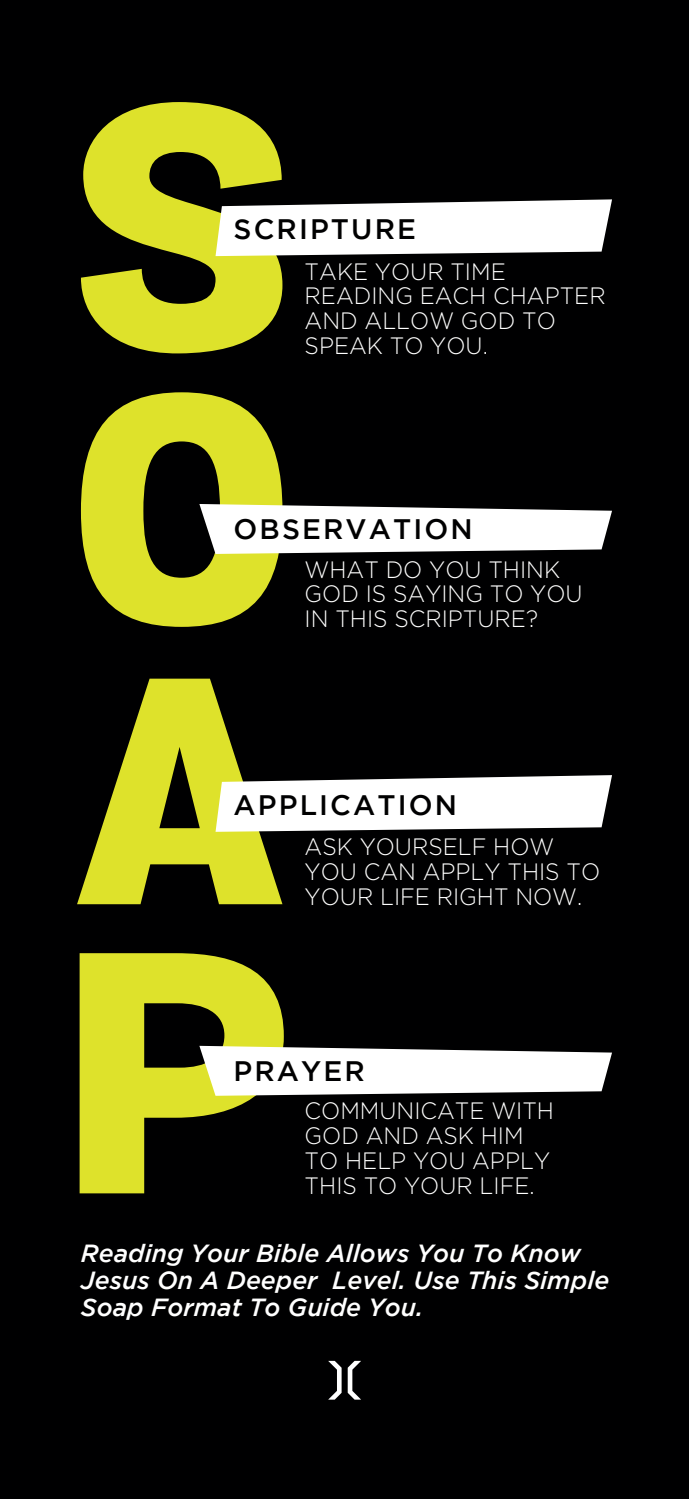
<style>
.page{position:relative;width:689px;height:1499px;background:#fff}
.page>*{position:absolute;margin:0;border:0;box-sizing:border-box;transform-origin:0 0}
.t1{font:500 28.12px "Gotham";letter-spacing:.075em;color:#000001}
.t2{font:italic 500 24.75px/27px "Gotham";color:#fff}
.t3{font:300 23.62px/24.8px "Gotham";color:#fff;scale:.95 1}
</style>
<div class="page">
<div style="left:0;top:0;width:688px;height:1498px;background:#000001"></div>
<svg style="left:81px;top:102px;width:201px;height:252px;fill:#dee22b"></svg>
<svg style="left:81px;top:392px;width:201px;height:235px;fill:#dee22b"></svg>
<svg style="left:77px;top:678px;width:205px;height:226px;fill:#dee22b"></svg>
<svg style="left:80px;top:953px;width:204px;height:240px;fill:#dee22b"></svg>
<svg style="left:347px;top:1360px;width:14px;height:39px"></svg>
<svg style="left:328px;top:1360px;width:13px;height:39px"></svg>
<svg style="left:215px;top:199px;width:397px;height:57px;background:#e0e0df"></svg>
<svg style="left:215px;top:775px;width:397px;height:57px;background:#e2e2df"></svg>
<svg style="left:199px;top:504px;width:413px;height:50px;background:#dbdbdb"></svg>
<svg style="left:199px;top:1045px;width:413px;height:50px;background:#dfdfdb"></svg>
<p class="t1" style="left:233px;top:213px;width:184px">SCRIPTURE</p>
<p class="t3" style="left:304px;top:259px;width:318px">TAKE YOUR TIME<br>READING EACH CHAPTER<br>AND ALLOW GOD TO<br>SPEAK TO YOU.</p>
<p class="t1" style="left:233px;top:513px;width:240px">OBSERVATION</p>
<p class="t3" style="left:304px;top:556px;width:294px">WHAT DO YOU THINK<br>GOD IS SAYING TO YOU<br>IN THIS SCRIPTURE?</p>
<p class="t1" style="left:233px;top:788px;width:225px">APPLICATION</p>
<p class="t3" style="left:304px;top:834px;width:312px">ASK YOURSELF HOW<br>YOU CAN APPLY THIS TO<br>YOUR LIFE RIGHT NOW.</p>
<p class="t1" style="left:233px;top:1055px;width:133px">PRAYER</p>
<p class="t3" style="left:304px;top:1098px;width:264px">COMMUNICATE WITH<br>GOD AND ASK HIM<br>TO HELP YOU APPLY<br>THIS TO YOUR LIFE.</p>
<p class="t2" style="left:81px;top:1240px;width:530px">Reading Your Bible Allows You To Know<br>Jesus On A Deeper Level. Use This Simple<br>Soap Format To Guide You.</p>
</div>
